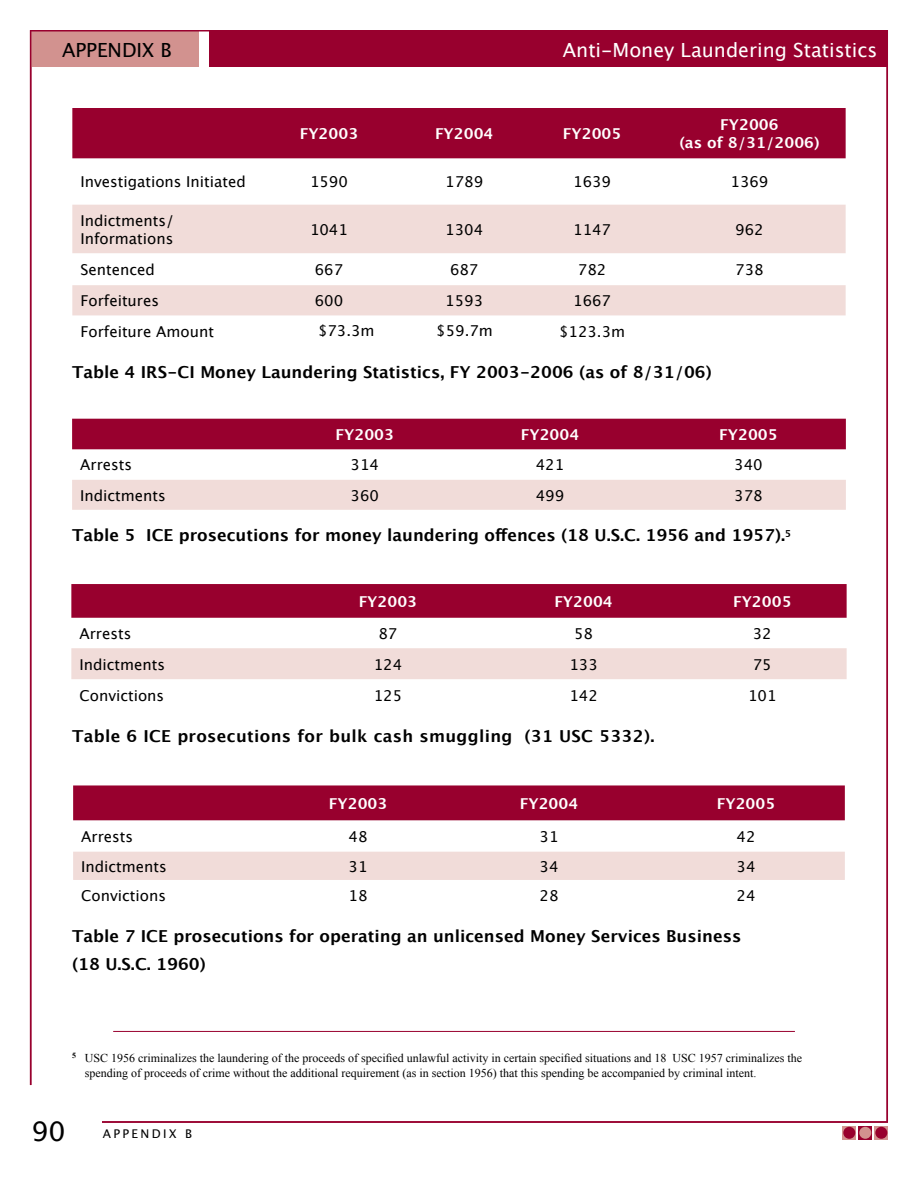
<style>
.page{position:relative;width:918px;height:1188px;background:#fff}
.page>*{position:absolute;margin:0;border:0;box-sizing:border-box;transform-origin:0 0}
.t1{font:27px "Lucida Grande";color:#000}
.t2{font:19.5px "Lucida Grande";color:#fff}
.t3{font:19.5px "Lucida Grande";color:#000}
.t4{font:700 16.5px/28.5px "Lucida Grande";color:#000}
.t5{font:700 16.5px "Lucida Grande";letter-spacing:.02em;color:#000}
.t6{font:15px/18px "Lucida Grande";color:#000}
.t7{font:700 15px/18px "Lucida Grande";color:#fff;text-align:center}
.t8{font:12px/14.4px "Times New Roman";color:#000}
.t9{font:12px "Lucida Grande";letter-spacing:.2em;color:#000}
</style>
<div class="page">
<div style="left:209px;top:31px;width:679px;height:35px;background:#98002e"></div>
<div style="left:31px;top:31px;width:168px;height:35px;background:#d2928f"></div>
<hr style="left:30px;top:30px;width:858px;height:2px;background:#98002e">
<hr style="left:30px;top:30px;width:1px;height:1055px;background:#98002e">
<hr style="left:102px;top:1121px;width:786px;height:2px;background:#98002e">
<hr style="left:887px;top:30px;width:1px;height:1092px;background:#98002e">
<svg style="left:875px;top:1126px;width:13px;height:14px"></svg>
<svg style="left:859px;top:1126px;width:13px;height:14px"></svg>
<svg style="left:843px;top:1126px;width:13px;height:14px"></svg>
<div style="left:843px;top:1127px;width:12px;height:12px;background:#98002e;border-radius:50%"></div>
<div style="left:859px;top:1127px;width:12px;height:12px;background:#d2928f;border-radius:50%"></div>
<div style="left:875px;top:1127px;width:12px;height:12px;background:#98002e;border-radius:50%"></div>
<div style="left:72px;top:108px;width:774px;height:50px;background:#98002e"></div>
<svg style="left:72px;top:205px;width:774px;height:110px;fill:#f1dcd9"></svg>
<div style="left:72px;top:419px;width:774px;height:30px;background:#98002e"></div>
<div style="left:72px;top:480px;width:774px;height:30px;background:#f1dcd9"></div>
<div style="left:71px;top:584px;width:776px;height:34px;background:#98002e"></div>
<div style="left:71px;top:648px;width:776px;height:31px;background:#f1dcd9"></div>
<div style="left:73px;top:785px;width:772px;height:35px;background:#98002e"></div>
<div style="left:73px;top:852px;width:772px;height:28px;background:#f1dcd9"></div>
<hr style="left:113px;top:1031px;width:682px;height:1px;background:#98002e">
<h2 class="t3" style="left:62px;top:39px;width:111px">APPENDIX B</h2>
<h2 class="t2" style="left:563px;top:39px;width:316px">Anti -Money Launderi ng Stati stics</h2>
<p class="t7" style="left:300px;top:125px;width:60px">FY2003</p>
<p class="t7" style="left:435px;top:125px;width:60px">FY2004</p>
<p class="t7" style="left:563px;top:125px;width:60px">FY2005</p>
<p class="t7" style="left:679px;top:116px;width:142px">FY2006<br>(as of 8/31/2006)</p>
<p class="t6" style="left:80px;top:173px;width:167px">Investigations Initiated</p>
<p class="t6" style="left:310px;top:173px;width:39px">1590</p>
<p class="t6" style="left:445px;top:173px;width:39px">1789</p>
<p class="t6" style="left:573px;top:173px;width:39px">1639</p>
<p class="t6" style="left:731px;top:173px;width:39px">1369</p>
<p class="t6" style="left:80px;top:212px;width:95px">Indictments/<br>Informations</p>
<p class="t6" style="left:310px;top:221px;width:39px">1041</p>
<p class="t6" style="left:445px;top:221px;width:38px">1304</p>
<p class="t6" style="left:573px;top:221px;width:39px">1147</p>
<p class="t6" style="left:735px;top:221px;width:30px">962</p>
<p class="t6" style="left:80px;top:261px;width:76px">Sentenced</p>
<p class="t6" style="left:315px;top:261px;width:30px">66 7</p>
<p class="t6" style="left:450px;top:261px;width:30px">687</p>
<p class="t6" style="left:578px;top:261px;width:30px">782</p>
<p class="t6" style="left:735px;top:261px;width:30px">738</p>
<p class="t6" style="left:80px;top:292px;width:80px">Forfeitures</p>
<p class="t6" style="left:315px;top:292px;width:30px">600</p>
<p class="t6" style="left:445px;top:292px;width:39px">1593</p>
<p class="t6" style="left:573px;top:292px;width:39px">1667</p>
<p class="t6" style="left:80px;top:322px;width:135px">Forfeiture Amount</p>
<p class="t6" style="left:559px;top:322px;width:68px">$123.3m</p>
<p class="t6" style="left:318px;top:322px;width:58px">$73.3m</p>
<p class="t6" style="left:436px;top:322px;width:58px">$59.7m</p>
<p class="t4" style="left:72px;top:358px;width:641px">Table 4 IRS-CI Money Laundering Statistics, FY 2003-2006 (as of 8/31/06)</p>
<p class="t7" style="left:336px;top:426px;width:60px">FY2003</p>
<p class="t7" style="left:521px;top:426px;width:60px">FY2004</p>
<p class="t7" style="left:719px;top:426px;width:60px">FY2005</p>
<p class="t6" style="left:80px;top:456px;width:53px">Arrests</p>
<p class="t6" style="left:351px;top:456px;width:28px">314</p>
<p class="t6" style="left:536px;top:456px;width:30px">421</p>
<p class="t6" style="left:734px;top:456px;width:30px">340</p>
<p class="t6" style="left:80px;top:487px;width:87px">Indictments</p>
<p class="t6" style="left:351px;top:487px;width:30px">360</p>
<p class="t6" style="left:536px;top:487px;width:30px">499</p>
<p class="t6" style="left:734px;top:487px;width:30px">378</p>
<p class="t4" style="left:72px;top:521px;width:721px">Table 5 ICE prosecutions for money laundering offences (18 U.S.C. 1956 and 1957).<sup>5</sup></p>
<p class="t7" style="left:359px;top:593px;width:60px">FY2003</p>
<p class="t7" style="left:554px;top:593px;width:60px">FY2004</p>
<p class="t7" style="left:733px;top:593px;width:60px">FY2005</p>
<p class="t6" style="left:79px;top:625px;width:53px">Arrests</p>
<p class="t6" style="left:378px;top:625px;width:20px">87</p>
<p class="t6" style="left:574px;top:625px;width:20px">58</p>
<p class="t6" style="left:753px;top:625px;width:20px">32</p>
<p class="t6" style="left:79px;top:655px;width:87px">Indictments</p>
<p class="t6" style="left:374px;top:655px;width:28px">124</p>
<p class="t6" style="left:569px;top:655px;width:30px">133</p>
<p class="t6" style="left:753px;top:655px;width:20px">75</p>
<p class="t6" style="left:79px;top:687px;width:86px">Convictions</p>
<p class="t6" style="left:374px;top:687px;width:30px">125</p>
<p class="t6" style="left:569px;top:687px;width:30px">142</p>
<p class="t6" style="left:748px;top:687px;width:30px">101</p>
<p class="t5" style="left:72px;top:727px;width:584px">Table 6 ICE prosecutions for bulk cash smuggling (31 USC 5332).</p>
<p class="t7" style="left:329px;top:795px;width:60px">FY2003</p>
<p class="t7" style="left:520px;top:795px;width:60px">FY2004</p>
<p class="t7" style="left:717px;top:795px;width:60px">FY2005</p>
<p class="t6" style="left:81px;top:828px;width:53px">Arrests</p>
<p class="t6" style="left:349px;top:828px;width:20px">48</p>
<p class="t6" style="left:540px;top:828px;width:20px">31</p>
<p class="t6" style="left:737px;top:828px;width:20px">42</p>
<p class="t6" style="left:81px;top:858px;width:87px">Indictments</p>
<p class="t6" style="left:349px;top:858px;width:20px">31</p>
<p class="t6" style="left:540px;top:858px;width:19px">34</p>
<p class="t6" style="left:737px;top:858px;width:19px">34</p>
<p class="t6" style="left:81px;top:887px;width:86px">Convictions</p>
<p class="t6" style="left:349px;top:887px;width:20px">18</p>
<p class="t6" style="left:540px;top:887px;width:20px">28</p>
<p class="t6" style="left:737px;top:887px;width:19px">24</p>
<p class="t4" style="left:72px;top:922px;width:671px">Table 7 ICE prosecutions for operating an unlicensed Money Services Business (18 U.S.C. 1960)</p>
<p class="t8" style="left:85px;top:1051px;width:719px;text-indent:-13px"><sup>5</sup> USC 1956 criminalizes the laundering of the proceeds of specified unlawful activity in certain specified situations and 18 USC 1957 criminalizes the spending of proceeds of crime without the additional requirement (as in section 1956) that this spending be accompanied by criminal intent.</p>
<h1 class="t1" style="left:32px;top:1116px;width:36px">90</h1>
<p class="t9" style="left:103px;top:1127px;width:91px">APPENDIX B</p>
</div>
